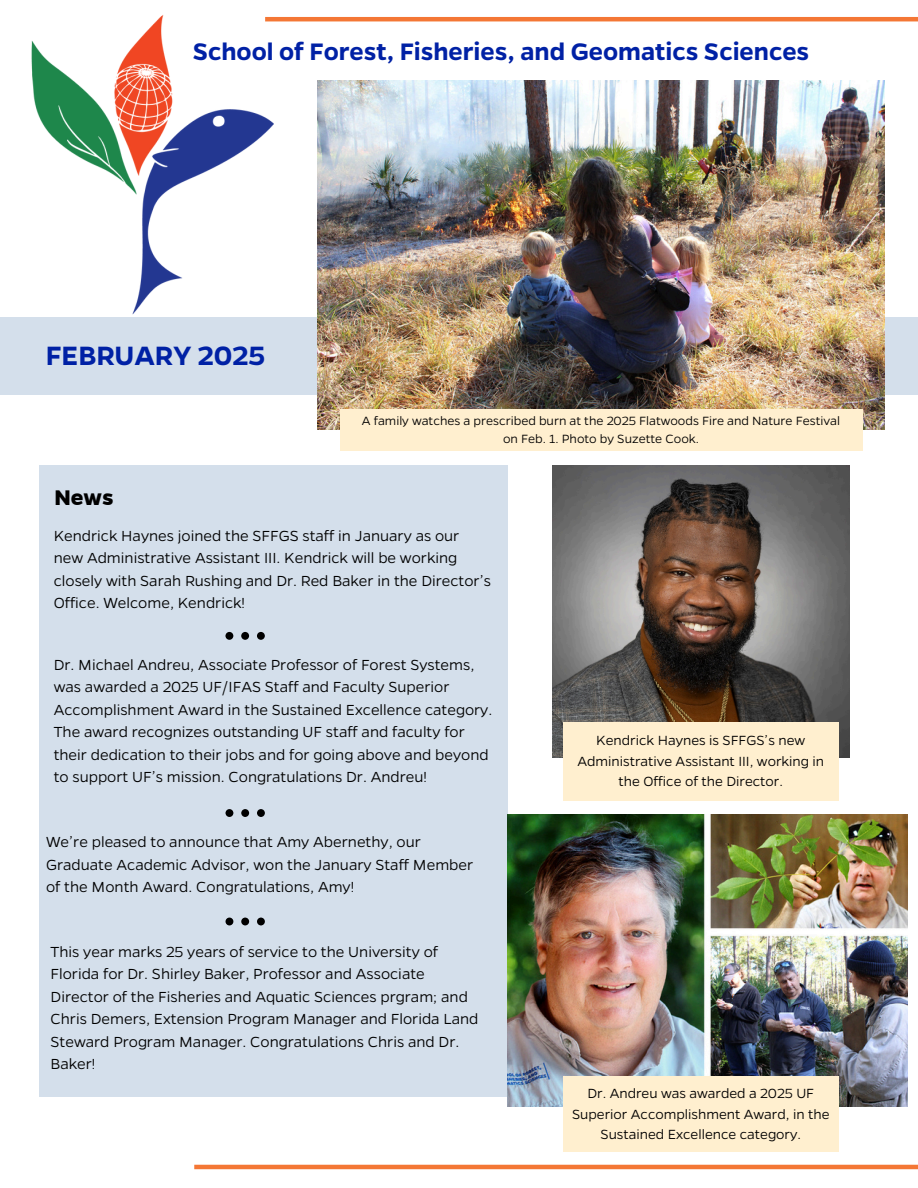
<style>
.page{position:relative;width:918px;height:1188px;background:#fff}
.page>*{position:absolute;margin:0;border:0;box-sizing:border-box;transform-origin:0 0}
.t1{font:600 30px "Gentona";color:#0021a5}
.t2{font:600 27px "Gentona";color:#0021a5}
.t3{font:700 24px "Gentona";color:#000}
.t4{font:300 16.5px/22.5px "Gentona";color:#000}
.t5{font:300 15px/20.2px "Gentona";color:#000;text-align:center}
.t6{font:300 13.5px/18px "Gentona";color:#000;text-align:center}
</style>
<div class="page">
<hr style="left:265px;top:17px;width:653px;height:4px;background:#f47735">
<img style="left:31px;top:15px;width:246px;height:300px">
<div style="left:0;top:317px;width:918px;height:78px;background:#d4dfeb"></div>
<img style="left:317px;top:81px;width:567px;height:348px">
<div style="left:340px;top:409px;width:522px;height:42px;background:#ffefcf"></div>
<hr style="left:194px;top:1165px;width:724px;height:4px;background:#f47735">
<img style="left:552px;top:465px;width:297px;height:293px">
<div style="left:39px;top:465px;width:469px;height:631px;background:#d4dfeb"></div>
<svg style="left:225px;top:632px;width:40px;height:8px"></svg>
<svg style="left:226px;top:809px;width:39px;height:8px"></svg>
<svg style="left:226px;top:918px;width:39px;height:7px"></svg>
<div style="left:563px;top:722px;width:275px;height:79px;background:#ffefcf"></div>
<img style="left:508px;top:814px;width:399px;height:293px">
<div style="left:563px;top:1076px;width:275px;height:76px;background:#ffefcf"></div>
<p class="t2" style="left:193px;top:33px;width:618px">School of Forest, Fisheries, and Geomatics Sciences</p>
<p class="t1" style="left:46px;top:336px;width:221px">FEBRUARY 2025</p>
<h2 class="t6" style="left:362px;top:411px;width:480px">A family watches a prescribed burn at the 2025 Flatwoods Fire and Nature Festival on Feb. 1. Photo by Suzette Cook.</h2>
<p class="t3" style="left:54px;top:484px;width:61px">News</p>
<h1 class="t4" style="left:54px;top:523px;width:439px">Kendrick Haynes joined the SFFGS staff in January as our new Administrative Assistant III. Kendrick will be working closely with Sarah Rushing and Dr. Red Baker in the Director’s Office. Welcome, Kendrick!</h1>
<h4 class="t4" style="left:54px;top:653px;width:440px">Dr. Michael Andreu, Associate Professor of Forest Systems, was awarded a 2025 UF/IFAS Staff and Faculty Superior Accomplishment Award in the Sustained Excellence category.<br>The award recognizes outstanding UF staff and faculty for their dedication to their jobs and for going above and beyond to support UF’s mission. Congratulations Dr. Andreu!</h4>
<p class="t4" style="left:46px;top:830px;width:429px">We’re pleased to announce that Amy Abernethy, our<br>Graduate Academic Advisor, won the January Staff Member of the Month Award. Congratulations, Amy!</p>
<p class="t4" style="left:51px;top:939px;width:429px">This year marks 25 years of service to the University of Florida for Dr. Shirley Baker, Professor and Associate Director of the Fisheries and Aquatic Sciences prgram; and Chris Demers, Extension Program Manager and Florida Land Steward Program Manager. Congratulations Chris and Dr.<br>Baker!</p>
<h4 class="t5" style="left:577px;top:730px;width:248px">Kendrick Haynes is SFFGS’s new<br>Administrative Assistant III, working in the Office of the Director.</h4>
<p class="t5" style="left:572px;top:1083px;width:259px">Dr. Andreu was awarded a 2025 UF<br>Superior Accomplishment Award, in the<br>Sustained Excellence category.</p>
</div>
